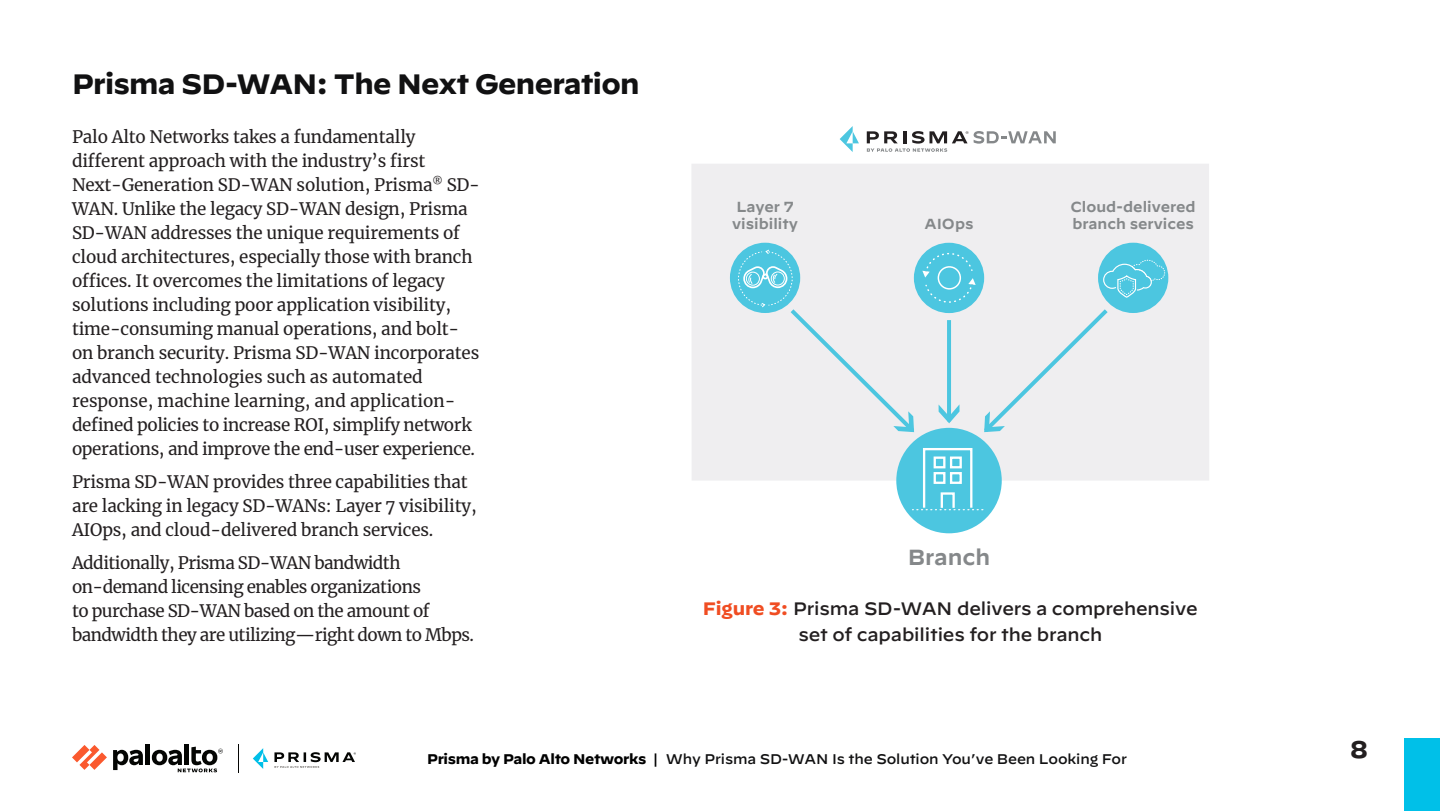
<style>
.page{position:relative;width:1440px;height:811px;background:#fff}
.page>*{position:absolute;margin:0;border:0;box-sizing:border-box;transform-origin:0 0}
.t1{font:700 28px "Decimal";letter-spacing:-.025em;color:#111112}
.t2{font:700 24px "Decimal";color:#231f20}
.t3{font:600 21.8px "Decimal";color:#85888a}
.t4{font:500 18px/26px "Decimal";letter-spacing:-.01em;color:#231f20;text-align:center}
.t5{font:17px/24px "Merriweather";letter-spacing:-.01em;color:#231f20}
.t6{font:17px/24px "Merriweather";letter-spacing:-.03em;color:#231f20}
.t7{font:600 14.6px/17.4px "Decimal";color:#85888a}
.t8{font:500 14px "Decimal";letter-spacing:-.01em;color:#111112}
.s1{font-weight:700;color:#f04d22}
.s2{font-weight:700;color:#000}
.s3{color:#000}
</style>
<div class="page">
<svg style="left:72px;top:745px;width:35px;height:25px"></svg>
<div style="left:145px;top:744px;width:5px;height:21px;background:#040503"></div>
<svg style="left:113px;top:750px;width:30px;height:20px"></svg>
<div style="left:184px;top:744px;width:5px;height:21px;background:#040503"></div>
<svg style="left:152px;top:746px;width:71px;height:26px"></svg>
<svg style="left:238px;top:744px;width:1px;height:29px"></svg>
<svg style="left:253px;top:748px;width:15px;height:21px"></svg>
<svg style="left:274px;top:752px;width:82px;height:16px"></svg>
<div style="left:1404px;top:739px;width:36px;height:72px;background:#00c0e8"></div>
<div style="left:691px;top:164px;width:518px;height:316px;background:#efeef0"></div>
<div style="left:896px;top:428px;width:106px;height:105px;background:#4cc6e0;border-radius:50%"></div>
<div style="left:914px;top:243px;width:70px;height:70px;background:#4cc6e0;border-radius:50%"></div>
<div style="left:923px;top:448px;width:49px;height:61px;border:2px solid #fff"></div>
<div style="left:941px;top:492px;width:14px;height:17px;border:2px solid #fff"></div>
<div style="left:934px;top:456px;width:11px;height:12px;border:2px solid #fff"></div>
<div style="left:950px;top:456px;width:12px;height:12px;border:2px solid #fff"></div>
<div style="left:934px;top:472px;width:11px;height:12px;border:2px solid #fff"></div>
<div style="left:950px;top:472px;width:12px;height:12px;border:2px solid #fff"></div>
<svg style="left:912px;top:509px;width:71px;height:1px"></svg>
<div style="left:1098px;top:243px;width:70px;height:70px;background:#4cc6e0;border-radius:50%"></div>
<div style="left:730px;top:243px;width:70px;height:70px;background:#4cc6e0;border-radius:50%"></div>
<svg style="left:738px;top:249px;width:427px;height:187px"></svg>
<svg style="left:840px;top:126px;width:19px;height:26px"></svg>
<svg style="left:867px;top:131px;width:189px;height:21px"></svg>
<p class="t1" style="left:72px;top:68px;width:569px">Prisma SD-WAN: The Next Generation</p>
<p class="t5" style="left:72px;top:124px;width:410px">Palo Alto Networks takes a fundamentally different approach with the industry’s first Next-Generation SD-WAN solution, Prisma<sup>®</sup> SD-WAN. Unlike the legacy SD-WAN design, Prisma SD-WAN addresses the unique requirements of cloud architectures, especially those with branch offices. It overcomes the limitations of legacy solutions including poor application visibility, time-consuming manual operations, and bolt&shy;on branch security. Prisma SD-WAN incorporates advanced technologies such as automated response, machine learning, and application&shy;defined policies to increase ROI, simplify network operations, and improve the end-user experience.</p>
<p class="t5" style="left:72px;top:469px;width:406px">Prisma SD-WAN provides three capabilities that are lacking in legacy SD-WANs: Layer 7 visibility,<br>AIOps, and cloud-delivered branch services.</p>
<p class="t6" style="left:72px;top:550px;width:404px">Additionally, Prisma SD-WAN bandwidth on-demand licensing enables organizations<br>to purchase SD-WAN based on the amount of bandwidth they are utilizing—right down to Mbps.</p>
<p class="t7" style="left:732px;top:196px;width:67px">Layer 7 visibility</p>
<p class="t7" style="left:924px;top:213px;width:51px">AIOps</p>
<p class="t7" style="left:1071px;top:196px;width:127px">Cloud-delivered branch services</p>
<p class="t3" style="left:908px;top:536px;width:84px">Branch</p>
<p class="t4" style="left:703px;top:593px;width:496px"><span class="s1">Figure 3:</span> Prisma SD-WAN delivers a comprehensive set of capabilities for the branch</p>
<p class="t8" style="left:427px;top:746px;width:701px"><span class="s2">Prisma by Palo Alto Networks</span> <span class="s3">|</span> Why Prisma SD-WAN Is the Solution You’ve Been Looking For</p>
<h2 class="t2" style="left:1350px;top:736px;width:19px">8</h2>
</div>
